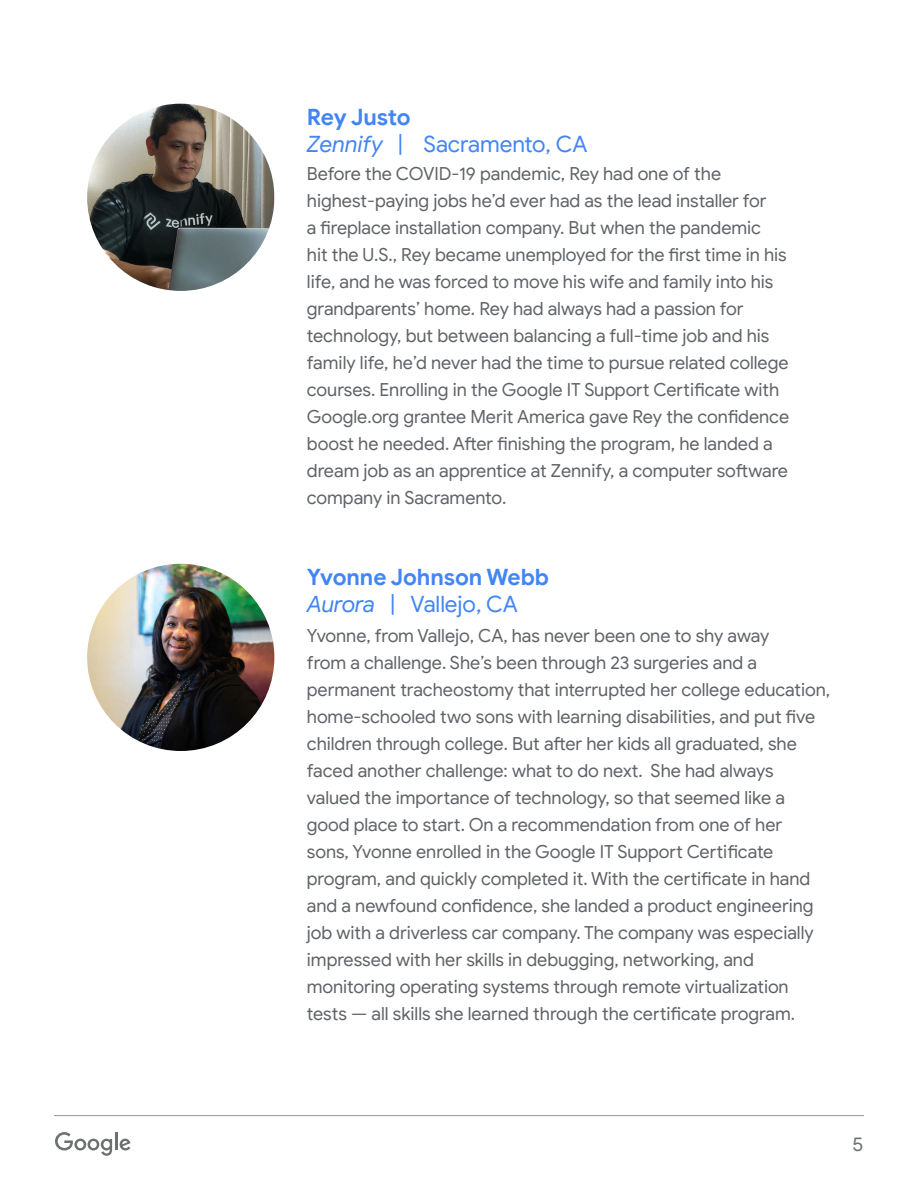
<style>
.page{position:relative;width:918px;height:1188px;background:#fff}
.page>*{position:absolute;margin:0;border:0;box-sizing:border-box;transform-origin:0 0}
.t1{font:22.5px "Google Sans";color:#4285f4}
.t2{font:700 22.5px "Google Sans";letter-spacing:-.01em;color:#4285f4}
.t3{font:19.5px "Google Sans";color:#6d7171}
.t4{font:18px/27px "Google Sans";color:#5f6368}
.s1{font-style:italic}
</style>
<div class="page">
<svg style="left:55px;top:1132px;width:76px;height:24px"></svg>
<hr style="left:54px;top:1115px;width:810px;height:1px;background:#939598">
<img style="left:87px;top:564px;width:187px;height:187px;border-radius:94px">
<img style="left:87px;top:104px;width:187px;height:187px;border-radius:94px">
<p class="t2" style="left:307px;top:104px;width:105px">Rey Justo</p>
<p class="t1" style="left:307px;top:131px;width:282px"><span class="s1">Zennify</span> | Sacramento, CA</p>
<p class="t4" style="left:307px;top:160px;width:484px">Before the COVID-19 pandemic, Rey had one of the highest-paying jobs he’d ever had as the lead installer for<br>a fireplace installation company. But when the pandemic<br>hit the U.S., Rey became unemployed for the first time in his life, and he was forced to move his wife and family into his grandparents’ home. Rey had always had a passion for technology, but between balancing a full-time job and his family life, he’d never had the time to pursue related college courses. Enrolling in the Google IT Support Certificate with Google.org grantee Merit America gave Rey the confidence boost he needed. After finishing the program, he landed a dream job as an apprentice at Zennify, a computer software company in Sacramento.</p>
<p class="t2" style="left:307px;top:564px;width:244px">Yvonne Johnson Webb</p>
<p class="t1" style="left:307px;top:591px;width:213px"><span class="s1">Aurora</span> | Vallejo, CA</p>
<p class="t4" style="left:307px;top:622px;width:525px">Yvonne, from Vallejo, CA, has never been one to shy away<br>from a challenge. She’s been through 23 surgeries and a permanent tracheostomy that interrupted her college education, home-schooled two sons with learning disabilities, and put five children through college. But after her kids all graduated, she faced another challenge: what to do next. She had always valued the importance of technology, so that seemed like a good place to start. On a recommendation from one of her<br>sons, Yvonne enrolled in the Google IT Support Certificate program, and quickly completed it. With the certificate in hand and a newfound confidence, she landed a product engineering job with a driverless car company. The company was especially impressed with her skills in debugging, networking, and monitoring operating systems through remote virtualization tests — all skills she learned through the certificate program.</p>
<p class="t3" style="left:853px;top:1132px;width:12px">5</p>
</div>
